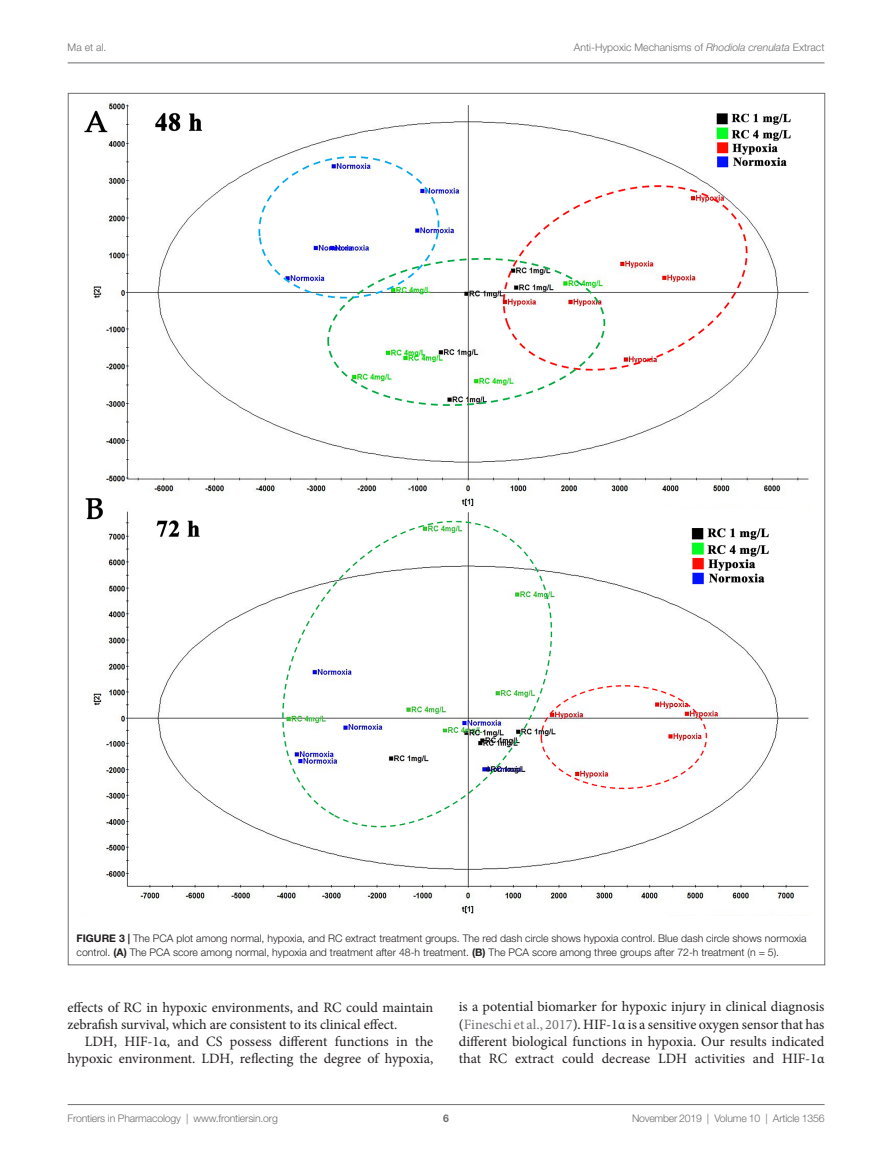
<style>
.page{position:relative;width:893px;height:1170px;background:#fff}
.page>*{position:absolute;margin:0;border:0;box-sizing:border-box;transform-origin:0 0}
.T{font:14.25px/17.2px "Minion Pro MTC";color:#231f20;text-align:right}
.T1{font:14.25px/17.2px "Minion Pro MTC";letter-spacing:-.005em;color:#231f20}
.FC{font:300 10.5px/14.2px "Helvetica Neue LT Std";color:#231f20}
.t1{font:300 10.5px "Helvetica Neue LT Std";letter-spacing:-.015em;color:#6c6d70}
.t2{font:700 10.5px "Helvetica Neue LT Std";color:#6c6d70}
.s1{font-style:italic}
.s2{font-weight:700}
.s3{color:#6c6d70}
</style>
<div class="page">
<hr style="left:68px;top:63px;width:756px;height:1px;background:#6c6d70">
<hr style="left:68px;top:1104px;width:756px;height:1px;background:#6c6d70">
<img style="left:84px;top:102px;width:725px;height:813px">
<p class="t1" style="left:68px;top:41px;width:40px">Ma et al.</p>
<p class="t1" style="left:574px;top:41px;width:252px">Anti-Hypoxic Mechanisms of <span class="s1">Rhodiola crenulata</span> Extract</p>
<p class="FC" style="left:77px;top:931px;width:731px"><span class="s2">FIGURE 3 |</span> The PCA plot among normal, hypoxia, and RC extract treatment groups. The red dash circle shows hypoxia control. Blue dash circle shows normoxia control. <span class="s2">(A)</span> The PCA score among normal, hypoxia and treatment after 48-h treatment. <span class="s2">(B)</span> The PCA score among three groups after 72-h treatment (n = 5).</p>
<p class="T1" style="left:68px;top:998px;width:367px">effects of RC in hypoxic environments, and RC could maintain zebrafish survival, which are consistent to its clinical effect.</p>
<p class="T" style="left:68px;top:1032px;width:367px">LDH, HIF-1α, and CS possess different functions in the hypoxic environment. LDH, reflecting the degree of hypoxia,</p>
<p class="T" style="left:459px;top:998px;width:367px;text-align:justify">is a potential biomarker for hypoxic injury in clinical diagnosis (<span class="s3">Fineschi et al., 2017</span>). HIF-1α is a sensitive oxygen sensor that has different biological functions in hypoxia. Our results indicated that RC extract could decrease LDH activities and HIF-1α</p>
<p class="t1" style="left:68px;top:1111px;width:212px">Frontiers in Pharmacology | www.frontiersin.org</p>
<p class="t1" style="left:632px;top:1111px;width:194px">November 2019 | Volume 10 | Article 1356</p>
<p class="t2" style="left:443px;top:1111px;width:7px">6</p>
</div>
